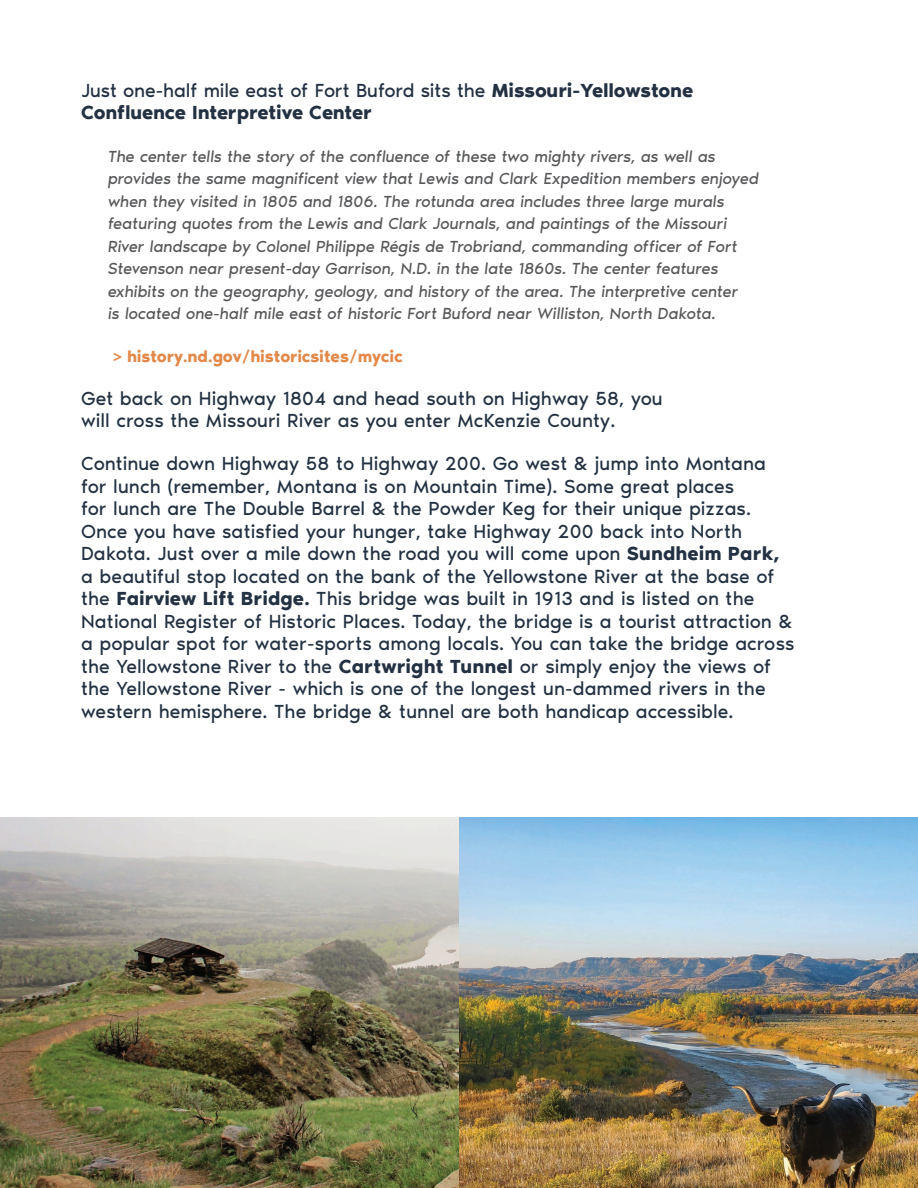
<style>
.page{position:relative;width:918px;height:1188px;background:#fff}
.page>*{position:absolute;margin:0;border:0;box-sizing:border-box;transform-origin:0 0}
.t1{font:19.5px/22.5px "Noir Pro";color:#233143}
.t2{font:600 19.5px/22.5px "Noir Pro";letter-spacing:-.01em;color:#233143}
.t3{font:italic 16.5px/22.5px "Noir Pro";letter-spacing:-.01em;color:#57585a}
.t4{font:600 16.5px "Noir Pro";letter-spacing:-.01em;color:#e28949}
.s1{font-weight:400}
.s2{font-weight:600}
</style>
<div class="page">
<img style="left:459px;top:818px;width:459px;height:370px">
<img style="left:0;top:818px;width:459px;height:370px">
<p class="t2" style="left:81px;top:77px;width:614px"><span class="s1">Just one-half mile east of Fort Buford sits the</span> Missouri-Yellowstone<br>Confluence Interpretive Center</p>
<p class="t3" style="left:108px;top:144px;width:653px">The center tells the story of the confluence of these two mighty rivers, as well as provides the same magnificent view that Lewis and Clark Expedition members enjoyed when they visited in 1805 and 1806. The rotunda area includes three large murals featuring quotes from the Lewis and Clark Journals, and paintings of the Missouri River landscape by Colonel Philippe Régis de Trobriand, commanding officer of Fort Stevenson near present-day Garrison, N.D. in the late 1860s. The center features exhibits on the geography, geology, and history of the area. The interpretive center<br>is located one-half mile east of historic Fort Buford near Williston, North Dakota.</p>
<p class="t4" style="left:113px;top:344px;width:291px">&gt; history.nd.gov/historicsites/mycic</p>
<p class="t1" style="left:81px;top:386px;width:583px">Get back on Highway 1804 and head south on Highway 58, you will cross the Missouri River as you enter McKenzie County.</p>
<p class="t1" style="left:81px;top:451px;width:715px">Continue down Highway 58 to Highway 200. Go west &amp; jump into Montana for lunch (remember, Montana is on Mountain Time). Some great places<br>for lunch are The Double Barrel &amp; the Powder Keg for their unique pizzas.<br>Once you have satisfied your hunger, take Highway 200 back into North Dakota. Just over a mile down the road you will come upon <span class="s2">Sundheim Park, </span>a beautiful stop located on the bank of the Yellowstone River at the base of the <span class="s2">Fairview Lift Bridge.</span> This bridge was built in 1913 and is listed on the National Register of Historic Places. Today, the bridge is a tourist attraction &amp; a popular spot for water-sports among locals. You can take the bridge across the Yellowstone River to the <span class="s2">Cartwright Tunnel</span> or simply enjoy the views of the Yellowstone River - which is one of the longest un-dammed rivers in the western hemisphere. The bridge &amp; tunnel are both handicap accessible.</p>
</div>
